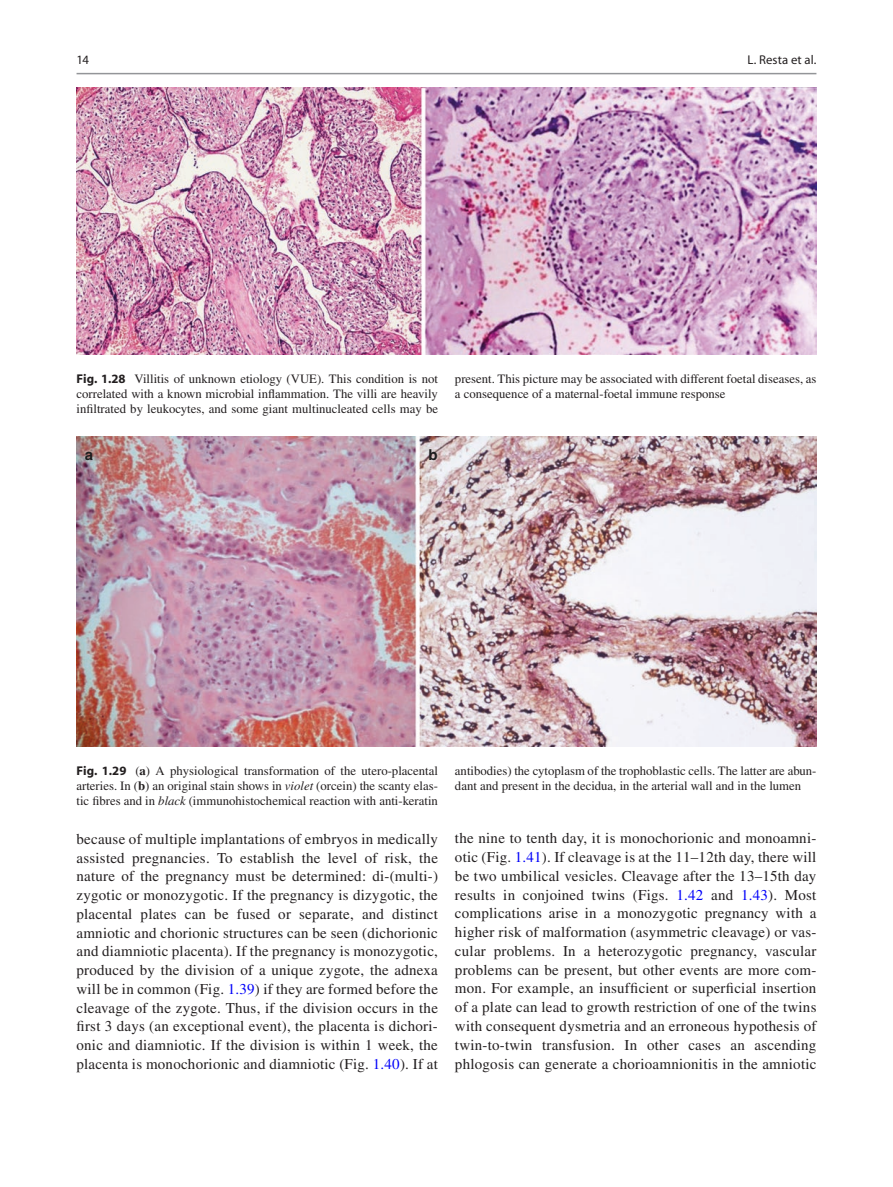
<style>
.page{position:relative;width:893px;height:1187px;background:#fff}
.page>*{position:absolute;margin:0;border:0;box-sizing:border-box;transform-origin:0 0}
.t1{font:15px/18.8px "Rwnwqr Times";letter-spacing:.015em;color:#231f20;text-align:justify}
.t2{font:700 15px "Fbjcfr Helvetica";color:#1d1e1f}
.t3{font:12.75px/15px "Rwnwqr Times";color:#231f20;text-align:justify}
.t4{font:12.75px "Rmlhly Myriad";letter-spacing:.01em;color:#231f20}
.t5{font:12.75px "Krypbk Myriad";color:#231f20}
.s1{font-family:"Bcxsmy Myriad";font-weight:700}
.s2{font-family:"Pmnfkh Times";font-weight:700}
.s3{font-family:"Fsnljc Times";font-style:italic}
.s4{color:#0000fa}
</style>
<div class="page">
<img style="left:77px;top:88px;width:739px;height:266px">
<img style="left:77px;top:437px;width:739px;height:309px">
<hr style="left:77px;top:73px;width:739px;height:1px;background:#939598">
<p class="t5" style="left:77px;top:54px;width:14px">14</p>
<p class="t4" style="left:747px;top:54px;width:70px">L. Resta et al.</p>
<p class="t3" style="left:77px;top:371px;width:363px"><span class="s1">Fig. 1.28</span> Villitis of unknown etiology (VUE). This condition is not correlated with a known microbial inflammation. The villi are heavily infiltrated by leukocytes, and some giant multinucleated cells may be</p>
<p class="t3" style="left:455px;top:371px;width:363px">present. This picture may be associated with different foetal diseases, as a consequence of a maternal-foetal immune response</p>
<p class="t2" style="left:85px;top:445px;width:10px">a</p>
<p class="t2" style="left:428px;top:445px;width:11px">b</p>
<p class="t3" style="left:77px;top:763px;width:363px"><span class="s1">Fig. 1.29</span> (<span class="s2">a</span>) A physiological transformation of the utero-placental arteries. In (<span class="s2">b</span>) an original stain shows in <span class="s3">violet</span> (orcein) the scanty elas&shy;tic fibres and in <span class="s3">black</span> (immunohistochemical reaction with anti-keratin</p>
<p class="t3" style="left:455px;top:763px;width:363px">antibodies) the cytoplasm of the trophoblastic cells. The latter are abun&shy;dant and present in the decidua, in the arterial wall and in the lumen</p>
<p class="t1" style="left:77px;top:829px;width:363px">because of multiple implantations of embryos in medically assisted pregnancies. To establish the level of risk, the nature of the pregnancy must be determined: di-(multi-) zygotic or monozygotic. If the pregnancy is dizygotic, the placental plates can be fused or separate, and distinct amniotic and chorionic structures can be seen (dichorionic and diamniotic placenta). If the pregnancy is monozygotic, produced by the division of a unique zygote, the adnexa will be in common (Fig. <span class="s4">1.39</span>) if they are formed before the cleavage of the zygote. Thus, if the division occurs in the first 3 days (an exceptional event), the placenta is dichori&shy;onic and diamniotic. If the division is within 1 week, the placenta is monochorionic and diamniotic (Fig. <span class="s4">1.40</span>). If at</p>
<p class="t1" style="left:455px;top:828px;width:363px">the nine to tenth day, it is monochorionic and monoamni&shy;otic (Fig. <span class="s4">1.41</span>). If cleavage is at the 11–12th day, there will be two umbilical vesicles. Cleavage after the 13–15th day results in conjoined twins (Figs. <span class="s4">1.42</span> and <span class="s4">1.43</span>). Most complications arise in a monozygotic pregnancy with a higher risk of malformation (asymmetric cleavage) or vas&shy;cular problems. In a heterozygotic pregnancy, vascular problems can be present, but other events are more com&shy;mon. For example, an insufficient or superficial insertion of a plate can lead to growth restriction of one of the twins with consequent dysmetria and an erroneous hypothesis of twin-to-twin transfusion. In other cases an ascending phlogosis can generate a chorioamnionitis in the amniotic</p>
</div>
